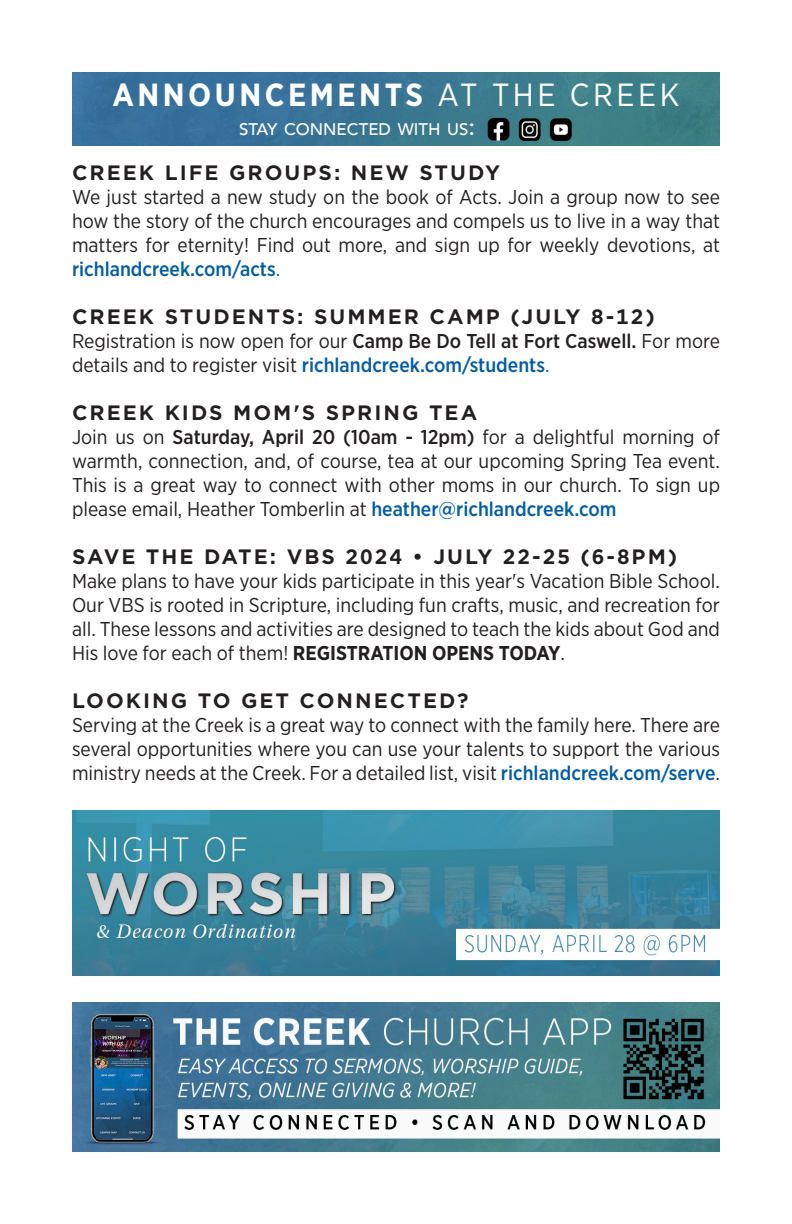
<style>
.page{position:relative;width:792px;height:1224px;background:#fff}
.page>*{position:absolute;margin:0;border:0;box-sizing:border-box;transform-origin:0 0}
.t1{font:700 32px "Gotham Narrow";letter-spacing:.11em;color:#fff}
.t2{font:20px/24px "Gotham Narrow";color:#231f20;text-align:justify}
.t3{font:700 20px "Gotham Office";letter-spacing:.1em;color:#231f20}
.t4{font:500 16.8px "Avenir";color:#fff}
.s1{font-weight:400}
.s2{font-size:24px}
.s3{font-weight:500;color:#005ca2}
.s4{color:#005ca2}
.s5{font-weight:500}
.s6{font-weight:700}
</style>
<div class="page">
<img style="left:72px;top:72px;width:648px;height:74px">
<img style="left:72px;top:1002px;width:648px;height:150px">
<img style="left:72px;top:810px;width:648px;height:166px">
<img style="left:484px;top:115px;width:93px;height:28px">
<p class="t1" style="left:112px;top:74px;width:569px">ANNOUNCEMENTS <span class="s1">AT THE CREEK</span></p>
<p class="t4" style="left:239px;top:115px;width:238px">STAY CONNECTED WITH US<span class="s2">:</span></p>
<p class="t3" style="left:72px;top:159px;width:430px">CREEK LIFE GROUPS: NEW STUDY</p>
<p class="t2" style="left:72px;top:185px;width:650px">We just started a new study on the book of Acts. Join a group now to see how the story of the church encourages and compels us to live in a way that matters for eternity! Find out more, and sign up for weekly devotions, at <span class="s3">richlandcreek.com/acts</span><span class="s4">.</span></p>
<p class="t3" style="left:72px;top:303px;width:584px">CREEK STUDENTS: SUMMER CAMP (JULY 8-12)</p>
<p class="t2" style="left:72px;top:329px;width:650px">Registration is now open for our <span class="s5">Camp Be Do Tell at Fort Caswell.</span> For more details and to register visit <span class="s3">richlandcreek.com/students</span><span class="s4">.</span></p>
<p class="t3" style="left:72px;top:399px;width:407px">CREEK KIDS MOM'S SPRING TEA</p>
<p class="t2" style="left:72px;top:425px;width:650px">Join us on <span class="s5">Saturday, April 20 (10am - 12pm)</span> for a delightful morning of warmth, connection, and, of course, tea at our upcoming Spring Tea event.<br>This is a great way to connect with other moms in our church. To sign up please email, Heather Tomberlin at <span class="s3">heather@richlandcreek.com</span></p>
<p class="t3" style="left:72px;top:543px;width:607px">SAVE THE DATE: VBS 2024 • JULY 22-25 (6-8PM)</p>
<p class="t2" style="left:72px;top:569px;width:649px">Make plans to have your kids participate in this year's Vacation Bible School.<br>Our VBS is rooted in Scripture, including fun crafts, music, and recreation for all. These lessons and activities are designed to teach the kids about God and His love for each of them! <span class="s6">REGISTRATION OPENS TODAY</span>.</p>
<p class="t3" style="left:72px;top:687px;width:398px">LOOKING TO GET CONNECTED?</p>
<p class="t2" style="left:72px;top:713px;width:650px">Serving at the Creek is a great way to connect with the family here. There are several opportunities where you can use your talents to support the various ministry needs at the Creek. For a detailed list, visit <span class="s3">richlandcreek.com/serve</span>.</p>
</div>
